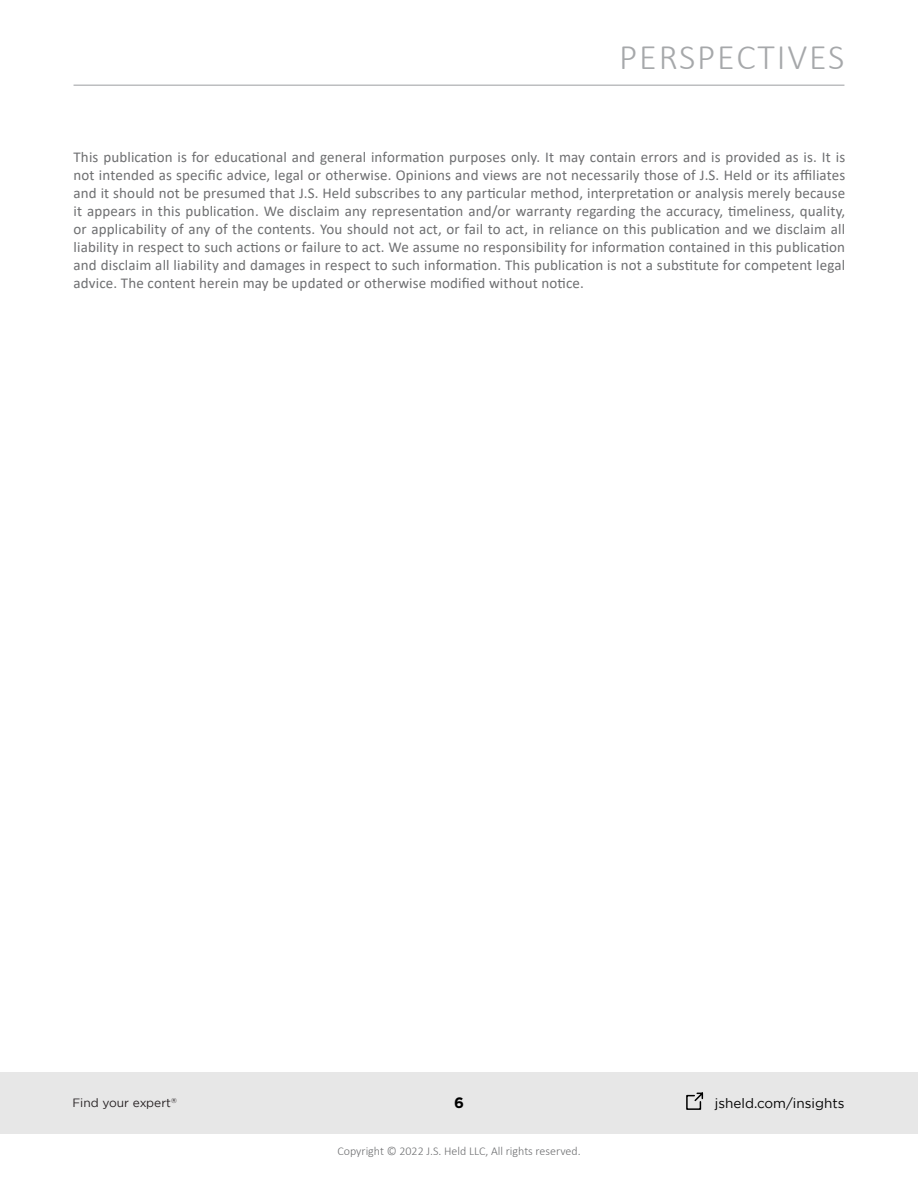
<style>
.page{position:relative;width:918px;height:1188px;background:#fff}
.page>*{position:absolute;margin:0;border:0;box-sizing:border-box;transform-origin:0 0}
.t1{font:300 36px "Calibri";letter-spacing:.05em;color:#a6a8aa}
.t2{font:15px/18px "Calibri";letter-spacing:.01em;color:#6e6f71;text-align:justify}
.t3{font:700 15px "Gotham";color:#000}
.t4{font:13.5px "Gotham";color:#000}
.t5{font:300 12px "Calibri";color:#6e6f71}
.t6{font:12px "Gotham";color:#241f21}
.t7{font:7.05px "Gotham";color:#241f21}
</style>
<div class="page">
<div style="left:0;top:1072px;width:918px;height:62px;background:#e7e7e7"></div>
<hr style="left:74px;top:85px;width:770px;height:1px;background:#a6a8ab">
<svg style="left:686px;top:1092px;width:18px;height:18px"></svg>
<h1 class="t1" style="left:619px;top:35px;width:227px">PERSPECTIVES</h1>
<p class="t2" style="left:74px;top:148px;width:773px">This publication is for educational and general information purposes only. It may contain errors and is provided as is. It is not intended as specific advice, legal or otherwise. Opinions and views are not necessarily those of J.S. Held or its affiliates and it should not be presumed that J.S. Held subscribes to any particular method, interpretation or analysis merely because it appears in this publication. We disclaim any representation and/or warranty regarding the accuracy, timeliness, quality, or applicability of any of the contents. You should not act, or fail to act, in reliance on this publication and we disclaim all liability in respect to such actions or failure to act. We assume no responsibility for information contained in this publication and disclaim all liability and damages in respect to such information. This publication is not a substitute for competent legal advice. The content herein may be updated or otherwise modified without notice.</p>
<p class="t6" style="left:72px;top:1096px;width:100px">Find your expert</p>
<p class="t3" style="left:454px;top:1093px;width:11px">6</p>
<p class="t4" style="left:715px;top:1095px;width:131px">jsheld.com/insights</p>
<p class="t7" style="left:171px;top:1096px;width:7px">®</p>
<p class="t5" style="left:337px;top:1144px;width:245px">Copyright © 2022 J.S. Held LLC, All rights reserved.</p>
</div>
